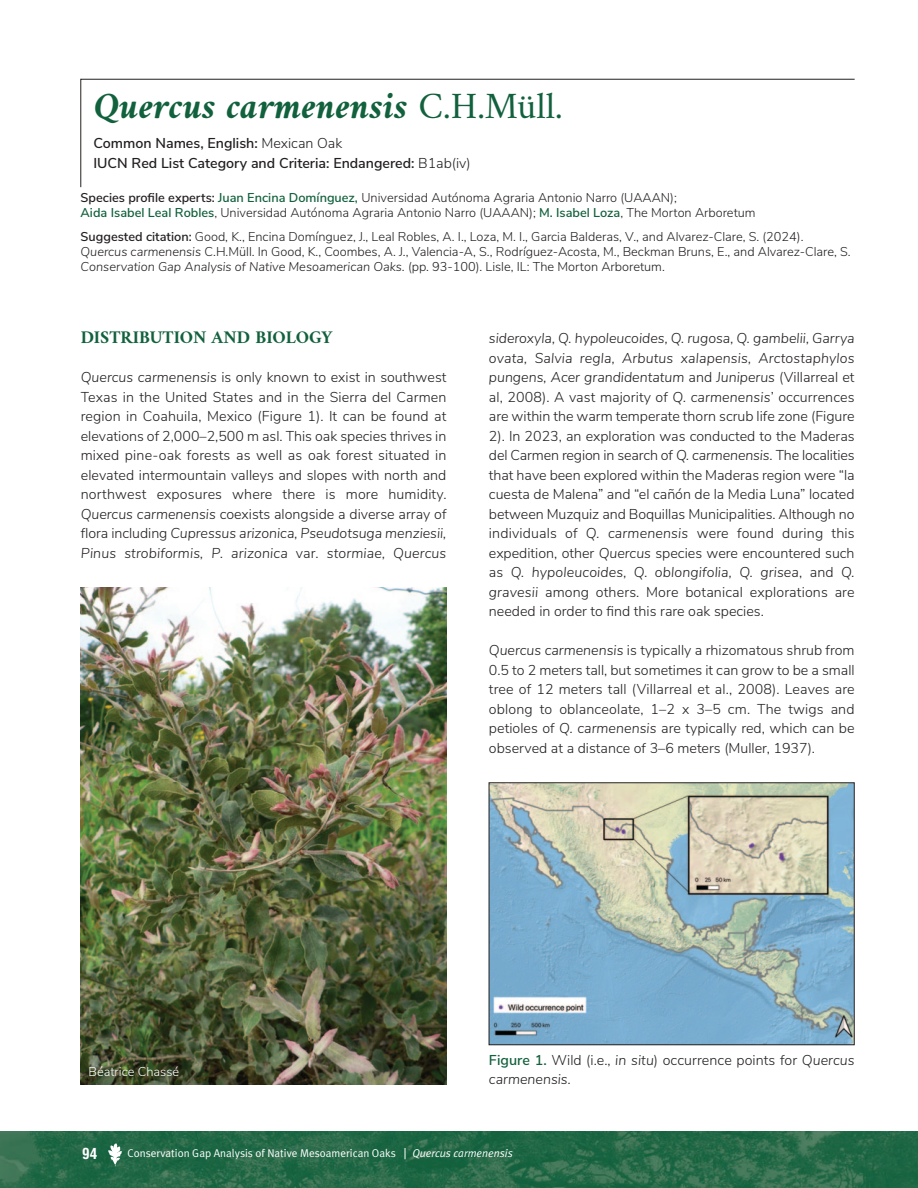
<style>
.page{position:relative;width:918px;height:1188px;background:#fff}
.page>*{position:absolute;margin:0;border:0;box-sizing:border-box;transform-origin:0 0}
.t1{font:italic 700 37.5px "Amiri";color:#12613d}
.t2{font:700 18px "Amiri";color:#12613d}
.t3{font:700 condensed 15px "Helvetica";color:#fff}
.t4{font:300 14.25px/19.5px "Nunito Sans";color:#231f20;text-align:justify}
.t5{font:600 14.25px "Nunito Sans";color:#231f20}
.t6{font:300 12.75px/15px "Nunito Sans";color:#231f20}
.t7{font:300 12.75px "Nunito Sans";color:#fff}
.t8{font:11.25px "Meta Plus Normal";color:#fff}
.t9{font:italic 11.25px "Meta Plus Normal";color:#fff}
.s1{font-weight:400;font-style:normal}
.s2{font-weight:300}
.s3{font-weight:600}
.s4{font-weight:600;color:#12613d}
.s5{font-style:italic}
</style>
<div class="page">
<img style="left:0;top:1131px;width:918px;height:57px">
<svg style="left:108px;top:1143px;width:14px;height:23px"></svg>
<img style="left:491px;top:784px;width:362px;height:259px">
<div style="left:489px;top:782px;width:366px;height:263px;border:1px solid #231f20"></div>
<svg style="left:80px;top:78px;width:775px;height:110px"></svg>
<img style="left:81px;top:588px;width:365px;height:496px">
<p class="t1" style="left:93px;top:83px;width:471px">Quercus carmenensis <span class="s1">C.H.Müll.</span></p>
<p class="t5" style="left:93px;top:138px;width:250px">Common Names, English: <span class="s2">Mexican Oak</span></p>
<p class="t5" style="left:93px;top:158px;width:379px">IUCN Red List Category and Criteria: Endangered: <span class="s2">B1ab(iv)</span></p>
<p class="t6" style="left:81px;top:191px;width:598px"><span class="s3">Species profile experts:</span> <span class="s4">Juan Encina Domínguez,</span> Universidad Autónoma Agraria Antonio Narro (UAAAN);</p>
<p class="t6" style="left:81px;top:206px;width:677px"><span class="s4">Aida Isabel Leal Robles</span>, Universidad Autónoma Agraria Antonio Narro (UAAAN); <span class="s4">M. Isabel Loza</span>, The Morton Arboretum</p>
<p class="t6" style="left:81px;top:230px;width:724px"><span class="s3">Suggested citation:</span> Good, K., Encina Domínguez, J., Leal Robles, A. I., Loza, M. I., Garcia Balderas, V., and Alvarez-Clare, S. (2024).</p>
<p class="t6" style="left:81px;top:245px;width:771px"><span class="s5">Quercus carmenensis</span> C.H.Müll. In Good, K., Coombes, A. J., Valencia-A, S., Rodríguez-Acosta, M., Beckman Bruns, E., and Alvarez-Clare, S.<br><span class="s5">Conservation Gap Analysis of Native Mesoamerican Oaks</span>. (pp. 93-100). Lisle, IL: The Morton Arboretum.</p>
<p class="t2" style="left:81px;top:326px;width:253px">DISTRIBUTION AND BIOLOGY</p>
<p class="t4" style="left:81px;top:369px;width:367px"><span class="s5">Quercus carmenensis</span> is only known to exist in southwest Texas in the United States and in the Sierra del Carmen region in Coahuila, Mexico (Figure 1). It can be found at elevations of 2,000–2,500 m asl. This oak species thrives in mixed pine-oak forests as well as oak forest situated in elevated intermountain valleys and slopes with north and northwest exposures where there is more humidity.<br><span class="s5">Quercus carmenensis</span> coexists alongside a diverse array of flora including <span class="s5">Cupressus arizonica, Pseudotsuga menziesii, Pinus strobiformis, P. arizonica</span> var. <span class="s5">stormiae, Quercus</span></p>
<p class="t4" style="left:489px;top:330px;width:367px"><span class="s5">sideroxyla, Q. hypoleucoides, Q. rugosa, Q. gambelii, Garrya ovata, Salvia regla, Arbutus xalapensis, Arctostaphylos pungens, Acer grandidentatum</span> and <span class="s5">Juniperus</span> (Villarreal et al, 2008). A vast majority of <span class="s5">Q. carmenensis</span>’ occurrences are within the warm temperate thorn scrub life zone (Figure 2). In 2023, an exploration was conducted to the Maderas del Carmen region in search of <span class="s5">Q. carmenensis</span>. The localities that have been explored within the Maderas region were “la cuesta de Malena” and “el cañón de la Media Luna” located between Muzquiz and Boquillas Municipalities. Although no individuals of <span class="s5">Q. carmenensis</span> were found during this expedition, other <span class="s5">Quercus</span> species were encountered such as <span class="s5">Q. hypoleucoides, Q. oblongifolia, Q. grisea</span>, and <span class="s5">Q. gravesii</span> among others. More botanical explorations are needed in order to find this rare oak species.</p>
<p class="t4" style="left:489px;top:642px;width:367px"><span class="s5">Quercus carmenensis</span> is typically a rhizomatous shrub from 0.5 to 2 meters tall, but sometimes it can grow to be a small tree of 12 meters tall (Villarreal et al., 2008). Leaves are oblong to oblanceolate, 1–2 x 3–5 cm. The twigs and petioles of <span class="s5">Q. carmenensis</span> are typically red, which can be observed at a distance of 3–6 meters (Muller, 1937).</p>
<p class="t7" style="left:88px;top:1067px;width:92px">Béatrice Chassé</p>
<p class="t4" style="left:489px;top:1051px;width:367px"><span class="s4">Figure 1.</span> Wild (i.e., <span class="s5">in situ</span>) occurrence points for <span class="s5">Quercus carmenensis.</span></p>
<p class="t3" style="left:82px;top:1147px;width:16px">94</p>
<p class="t8" style="left:128px;top:1149px;width:270px">Conservation Gap Analysis of Native Mesoamerican Oaks</p>
<p class="t9" style="left:412px;top:1148px;width:102px">Quercus carmenensis</p>
</div>
